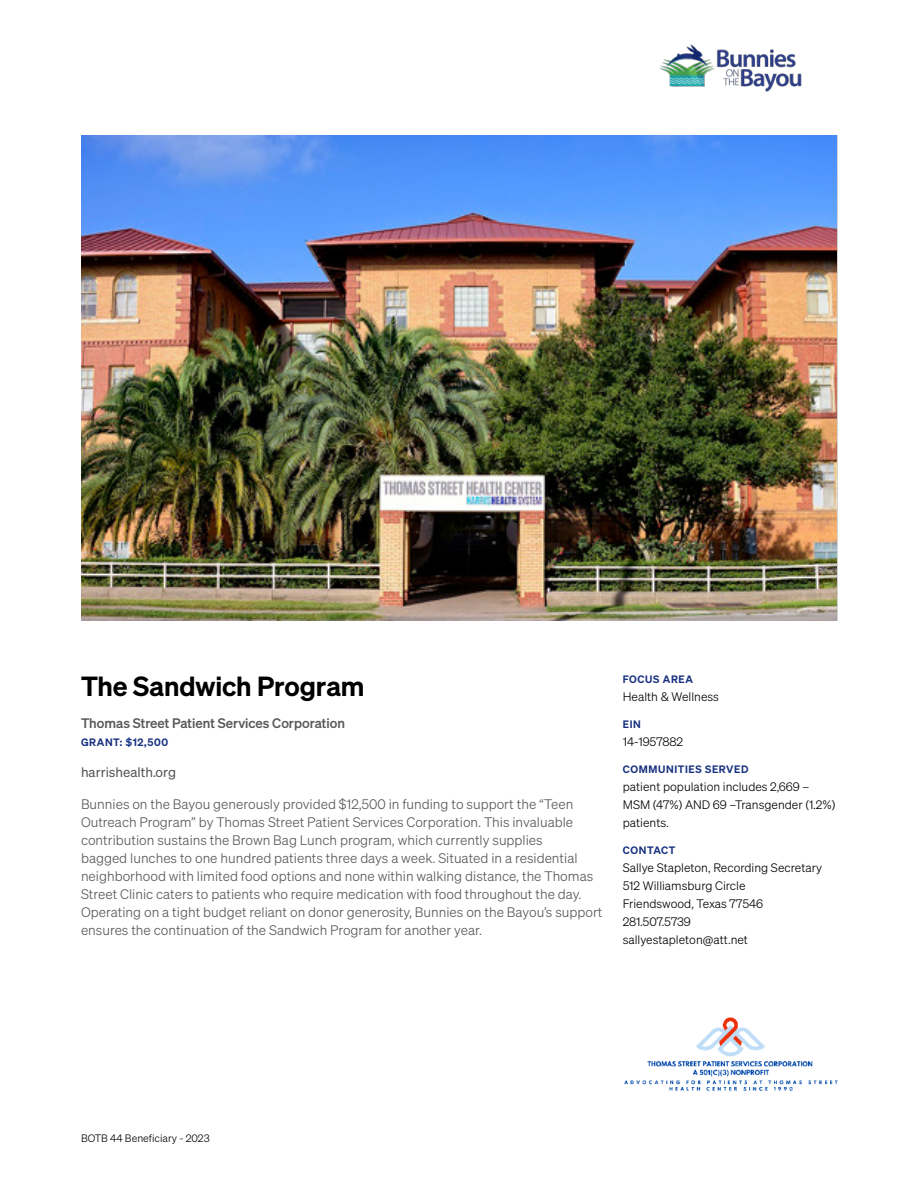
<style>
.page{position:relative;width:918px;height:1188px;background:#fff}
.page>*{position:absolute;margin:0;border:0;box-sizing:border-box;transform-origin:0 0}
.t1{font:600 27px "Sohne";letter-spacing:-.005em;color:#000001}
.t2{font:13.5px/18px "Sohne Leicht";color:#57585a}
.t3{font:13.5px "Sohne Kraftig";color:#57585a}
.t4{font:13.5px "Sohne Buch";color:#57585a}
.t5{font:12px/18px "Sohne Leicht";color:#000001}
.t6{font:600 10.5px "Sohne";letter-spacing:.06em;color:#183181}
.t7{font:10.5px "Sohne Leicht";color:#000001}
</style>
<div class="page">
<img style="left:81px;top:135px;width:756px;height:486px">
<img style="left:624px;top:1017px;width:214px;height:74px">
<img style="left:659px;top:44px;width:143px;height:47px">
<h1 class="t1" style="left:81px;top:674px;width:285px">The Sandwich Program</h1>
<p class="t3" style="left:81px;top:718px;width:266px">Thomas Street Patient Services Corporation</p>
<p class="t6" style="left:81px;top:737px;width:89px">GRANT: $12,500</p>
<p class="t4" style="left:81px;top:767px;width:97px">harrishealth.org</p>
<p class="t2" style="left:81px;top:795px;width:523px">Bunnies on the Bayou generously provided $12,500 in funding to support the “Teen Outreach Program” by Thomas Street Patient Services Corporation. This invaluable contribution sustains the Brown Bag Lunch program, which currently supplies<br>bagged lunches to one hundred patients three days a week. Situated in a residential neighborhood with limited food options and none within walking distance, the Thomas Street Clinic caters to patients who require medication with food throughout the day.<br>Operating on a tight budget reliant on donor generosity, Bunnies on the Bayou’s support ensures the continuation of the Sandwich Program for another year.</p>
<p class="t6" style="left:623px;top:675px;width:72px">FOCUS AREA</p>
<p class="t5" style="left:623px;top:688px;width:98px">Health &amp; Wellness</p>
<p class="t6" style="left:623px;top:720px;width:20px">EIN</p>
<p class="t5" style="left:623px;top:733px;width:62px">14-1957882</p>
<p class="t6" style="left:623px;top:765px;width:127px">COMMUNITIES SERVED</p>
<p class="t5" style="left:623px;top:778px;width:214px">patient population includes 2,669 –<br>MSM (47%) AND 69 –Transgender (1.2%) patients.</p>
<p class="t6" style="left:623px;top:845px;width:54px">CONTACT</p>
<p class="t5" style="left:623px;top:859px;width:201px">Sallye Stapleton, Recording Secretary<br>512 Williamsburg Circle<br>Friendswood, Texas 77546<br>281.507.5739<br>sallyestapleton@att.net</p>
<p class="t7" style="left:81px;top:1134px;width:130px">BOTB 44 Beneficiary - 2023</p>
</div>
